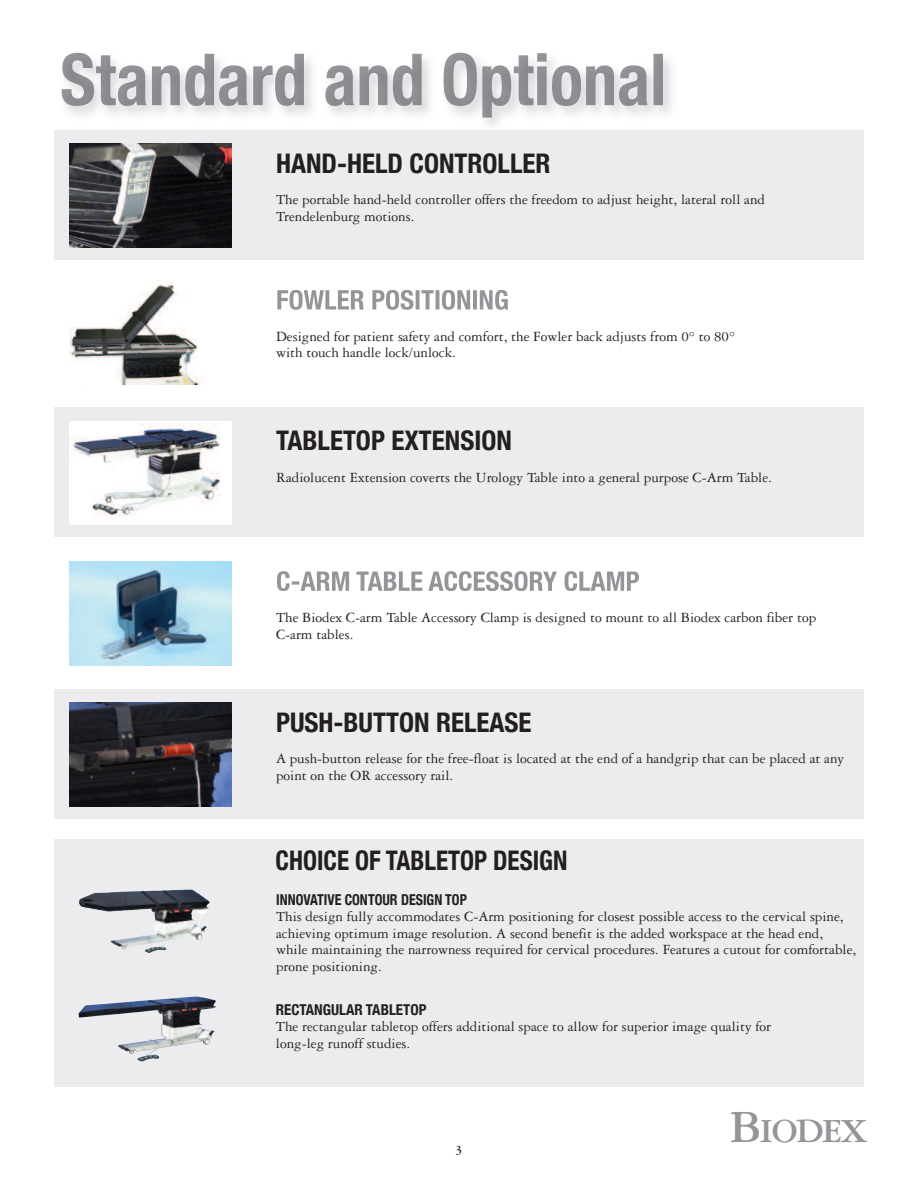
<style>
.page{position:relative;width:918px;height:1188px;background:#fff}
.page>*{position:absolute;margin:0;border:0;box-sizing:border-box;transform-origin:0 0}
.t1{font:700 36px "Garamond Three";letter-spacing:-.05em;color:#939598}
.t2{font:700 condensed 27px "Helvetica Neue";color:#231f20}
.t3{font:700 condensed 27px "Helvetica Neue";color:#231f20;scale:.93 1}
.t4{font:15px/16.5px "Garamond Three";color:#231f20}
.t5{font:700 condensed 15px "Helvetica Neue";color:#231f20;scale:.93 1}
.t6{font:700 condensed 15px "Helvetica Neue";color:#231f20}
.t7{font:700 13.5px "Garamond Three";color:#231f20}
.s1{font-size:48px}
</style>
<div class="page">
<img style="left:61px;top:52px;width:803px;height:130px">
<img style="left:62px;top:53px;width:176px;height:53px">
<div style="left:54px;top:839px;width:809px;height:248px;background:#ececee"></div>
<img style="left:79px;top:996px;width:137px;height:65px">
<div style="left:54px;top:689px;width:809px;height:130px;background:#ececee"></div>
<img style="left:70px;top:703px;width:162px;height:104px">
<img style="left:79px;top:889px;width:131px;height:64px">
<img style="left:70px;top:562px;width:162px;height:103px">
<svg style="left:277px;top:571px;width:180px;height:20px"></svg>
<div style="left:54px;top:407px;width:809px;height:130px;background:#ececee"></div>
<div style="left:70px;top:421px;width:162px;height:104px;background:#fff"></div>
<img style="left:72px;top:424px;width:149px;height:92px">
<img style="left:70px;top:281px;width:130px;height:103px">
<svg style="left:277px;top:290px;width:137px;height:20px"></svg>
<div style="left:54px;top:130px;width:809px;height:129px;background:#ececee"></div>
<img style="left:70px;top:144px;width:162px;height:103px">
<h2 class="t2" style="left:276px;top:147px;width:276px">HAND-HELD CONTROLLER</h2>
<p class="t4" style="left:276px;top:193px;width:491px">The portable hand-held controller offers the freedom to adjust height, lateral roll and<br>Trendelenburg motions.</p>
<p class="t4" style="left:276px;top:330px;width:461px">Designed for patient safety and comfort, the Fowler back adjusts from 0° to 80° with touch handle lock/unlock.</p>
<h2 class="t2" style="left:276px;top:424px;width:237px">TABLETOP EXTENSION</h2>
<p class="t4" style="left:276px;top:470px;width:497px">Radiolucent Extension coverts the Urology Table into a general purpose C-Arm Table.</p>
<p class="t4" style="left:276px;top:611px;width:542px">The Biodex C-arm Table Accessory Clamp is designed to mount to all Biodex carbon fiber top<br>C-arm tables.</p>
<h2 class="t2" style="left:276px;top:706px;width:257px">PUSH-BUTTON RELEASE</h2>
<p class="t4" style="left:276px;top:752px;width:570px">A push-button release for the free-float is located at the end of a handgrip that can be placed at any point on the OR accessory rail.</p>
<h2 class="t3" style="left:276px;top:845px;width:315px">CHOICE OF TABLETOP DESIGN</h2>
<p class="t5" style="left:276px;top:890px;width:207px">INNOVATIVE CONTOUR DESIGN TOP</p>
<p class="t4" style="left:276px;top:910px;width:582px">This design fully accommodates C-Arm positioning for closest possible access to the cervical spine, achieving optimum image resolution. A second benefit is the added workspace at the head end, while maintaining the narrowness required for cervical procedures. Features a cutout for comfortable, prone positioning.</p>
<p class="t6" style="left:276px;top:1000px;width:152px">RECTANGULAR TABLETOP</p>
<p class="t4" style="left:276px;top:1020px;width:497px">The rectangular tabletop offers additional space to allow for superior image quality for long-leg runoff studies.</p>
<p class="t7" style="left:456px;top:1145px;width:8px">3</p>
<h1 class="t1" style="left:730px;top:1119px;width:140px"><span class="s1">B</span>IODEX</h1>
</div>
